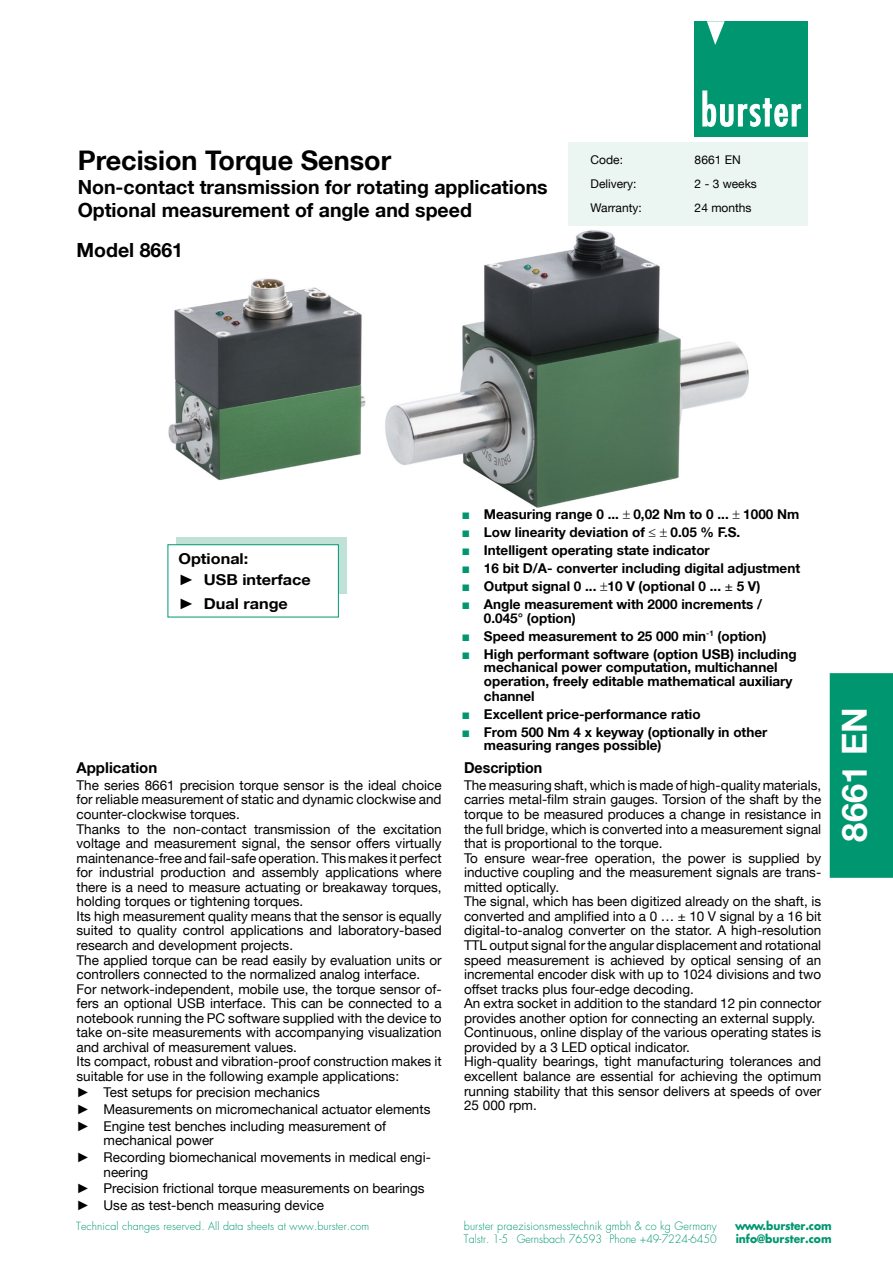
<style>
.page{position:relative;width:893px;height:1263px;background:#fff}
.page>*{position:absolute;margin:0;border:0;box-sizing:border-box;transform-origin:0 0}
.t1{font:700 34.5px "Helvetica Neue LT";color:#fff}
.t2{font:700 27px "Helvetica Neue LT";color:#000}
.t3{font:700 19.5px/23.4px "Helvetica Neue LT";color:#000}
.t4{font:700 15px/21px "Helvetica Neue LT";color:#000;scale:1.08 1}
.t5{font:700 15px "Helvetica Neue LT";color:#000}
.t6{font:700 15px "Helvetica Neue LT";color:#000;scale:.95 1}
.t7{font:13.5px/14.5px "Helvetica Neue LT";color:#000}
.t8{font:700 13.5px/18px "Helvetica Neue LT";color:#000}
.t9{font:12px "Helvetica Neue LT";color:#000}
.t10{font:300 11.25px "Futura LT";letter-spacing:.015em;color:#009770;scale:.95 1}
.t11{font:700 11.25px "Futura LT";color:#009770;scale:.95 1}
.t12{font:300 10.95px "Futura LT";letter-spacing:.01em;color:#009770}
.s1{font-family:"Arial";font-weight:400}
.s2{font-family:"Arial"}
.s3{font-family:"Monotype Sorts";font-weight:400;font-size:9px;color:#009770}
.s4{font-weight:400}
</style>
<div class="page">
<img style="left:167px;top:225px;width:591px;height:365px">
<div style="left:830px;top:673px;width:63px;height:205px;background:#009770"></div>
<div style="left:568px;top:142px;width:240px;height:83px;background:#ebf5f2"></div>
<div style="left:694px;top:21px;width:114px;height:116px;background:#009770"></div>
<svg style="left:707px;top:21px;width:18px;height:24px"></svg>
<svg style="left:702px;top:90px;width:99px;height:37px"></svg>
<div style="left:176px;top:537px;width:171px;height:56px;background:#c0e1d5"></div>
<div style="left:168px;top:544px;width:171px;height:73px;background:#fff;border:1px solid #009770"></div>
<svg style="left:623px;top:511px;width:7px;height:8px"></svg>
<svg style="left:733px;top:511px;width:7px;height:8px"></svg>
<svg style="left:660px;top:529px;width:7px;height:8px"></svg>
<svg style="left:600px;top:583px;width:7px;height:7px"></svg>
<h2 class="t2" style="left:78px;top:144px;width:315px">Precision Torque Sensor</h2>
<h3 class="t3" style="left:78px;top:175px;width:472px">Non-contact transmission for rotating applications<br>Optional measurement of angle and speed</h3>
<h3 class="t3" style="left:77px;top:238px;width:108px">Model 8661</h3>
<p class="t9" style="left:590px;top:153px;width:34px">Code:</p>
<p class="t9" style="left:695px;top:153px;width:48px">8661 EN</p>
<p class="t9" style="left:590px;top:177px;width:47px">Delivery:</p>
<p class="t9" style="left:695px;top:177px;width:64px">2 - 3 weeks</p>
<p class="t9" style="left:590px;top:201px;width:53px">Warranty:</p>
<p class="t9" style="left:695px;top:201px;width:58px">24 months</p>
<p class="t4" style="left:178px;top:548px;width:124px">Optional:<br><span class="s1">►</span> USB interface</p>
<p class="t4" style="left:178px;top:593px;width:103px"><span class="s1">►</span> Dual range</p>
<p class="t5" style="left:77px;top:758px;width:82px">Application</p>
<p class="t7" style="left:77px;top:778px;width:367px">The series 8661 precision torque sensor is the ideal choice for reliable measurement of static and dynamic clockwise and counter-clockwise torques.<br>Thanks to the non-contact transmission of the excitation voltage and measurement signal, the sensor offers virtually maintenance-free and fail-safe operation. This makes it perfect for industrial production and assembly applications where there is a need to measure actuating or breakaway torques, holding torques or tightening torques.<br>Its high measurement quality means that the sensor is equally suited to quality control applications and laboratory-based research and development projects.<br>The applied torque can be read easily by evaluation units or controllers connected to the normalized analog interface.<br>For network-independent, mobile use, the torque sensor of&shy;fers an optional USB interface. This can be connected to a notebook running the PC software supplied with the device to take on-site measurements with accompanying visualization and archival of measurement values.<br>Its compact, robust and vibration-proof construction makes it suitable for use in the following example applications:</p>
<p class="t7" style="left:77px;top:1084px;width:355px;line-height:16.6px"><span class="s2">►</span> Test setups for precision mechanics<br><span class="s2">►</span> Measurements on micromechanical actuator elements <span class="s2">►</span> Engine test benches including measurement of</p>
<p class="t7" style="left:77px;top:1132px;width:356px;line-height:16.6px;text-indent:27px">mechanical power<br><span class="s2">►</span> Recording biomechanical movements in medical engi-</p>
<p class="t7" style="left:77px;top:1163px;width:350px;line-height:16.6px;text-indent:27px">neering<br><span class="s2">►</span> Precision frictional torque measurements on bearings <span class="s2">►</span> Use as test-bench measuring device</p>
<p class="t8" style="left:463px;top:505px;width:339px"><span class="s3">N</span> Measuring range 0 ... 0,02 Nm to 0 ... 1000 Nm <span class="s3">N</span> Low linearity deviation of ≤ 0.05 % F.S.<br><span class="s3">N</span> Intelligent operating state indicator<br><span class="s3">N</span> 16 bit D/A- converter including digital adjustment <span class="s3">N</span> Output signal 0 ... 10 V (optional 0 ... <span class="s4">±</span> 5 V)<br><span class="s3">N</span> Angle measurement with 2000 increments /</p>
<p class="t8" style="left:463px;top:609px;width:335px;text-indent:21px">0.045° (option)<br><span class="s3">N</span> Speed measurement to 25 000 min<sup>-1</sup> (option)<br><span class="s3">N</span> High performant software (option USB) including</p>
<p class="t8" style="left:484px;top:660px;width:310px;line-height:13.5px">mechanical power computation, multichannel operation, freely editable mathematical auxiliary</p>
<p class="t8" style="left:463px;top:687px;width:306px;text-indent:21px">channel<br><span class="s3">N</span> Excellent price-performance ratio<br><span class="s3">N</span> From 500 Nm 4 x keyway (optionally in other</p>
<p class="t8" style="left:484px;top:736px;width:179px">measuring ranges possible)</p>
<p class="t6" style="left:464px;top:758px;width:84px">Description</p>
<p class="t7" style="left:464px;top:778px;width:359px">The measuring shaft, which is made of high-quality materials, carries metal-film strain gauges. Torsion of the shaft by the torque to be measured produces a change in resistance in the full bridge, which is converted into a measurement signal that is proportional to the torque.<br>To ensure wear-free operation, the power is supplied by inductive coupling and the measurement signals are trans&shy;mitted optically.<br>The signal, which has been digitized already on the shaft, is converted and amplified into a 0 … ± 10 V signal by a 16 bit digital-to-analog converter on the stator. A high-resolution TTL output signal for the angular displacement and rotational speed measurement is achieved by optical sensing of an incremental encoder disk with up to 1024 divisions and two offset tracks plus four-edge decoding.<br>An extra socket in addition to the standard 12 pin connector provides another option for connecting an external supply.<br>Continuous, online display of the various operating states is provided by a 3 LED optical indicator.<br>High-quality bearings, tight manufacturing tolerances and excellent balance are essential for achieving the optimum running stability that this sensor delivers at speeds of over 25 000 rpm.</p>
<p class="t12" style="left:76px;top:1220px;width:295px">Technical changes reserved. All data sheets at www.burster.com</p>
<p class="t10" style="left:464px;top:1219px;width:268px">burster praezisionsmesstechnik gmbh &amp; co kg Germany</p>
<p class="t11" style="left:735px;top:1219px;width:103px">www.burster.com</p>
<p class="t10" style="left:464px;top:1232px;width:268px">Talstr. 1-5 <sup>.</sup> Gernsbach 76593 <sup>.</sup> Phone +49-7224-6450</p>
<p class="t11" style="left:736px;top:1231px;width:103px">info@burster.com</p>
<h1 class="t1" style="left:833px;top:842px;width:136px;rotate:-90deg">8661 EN</h1>
</div>
